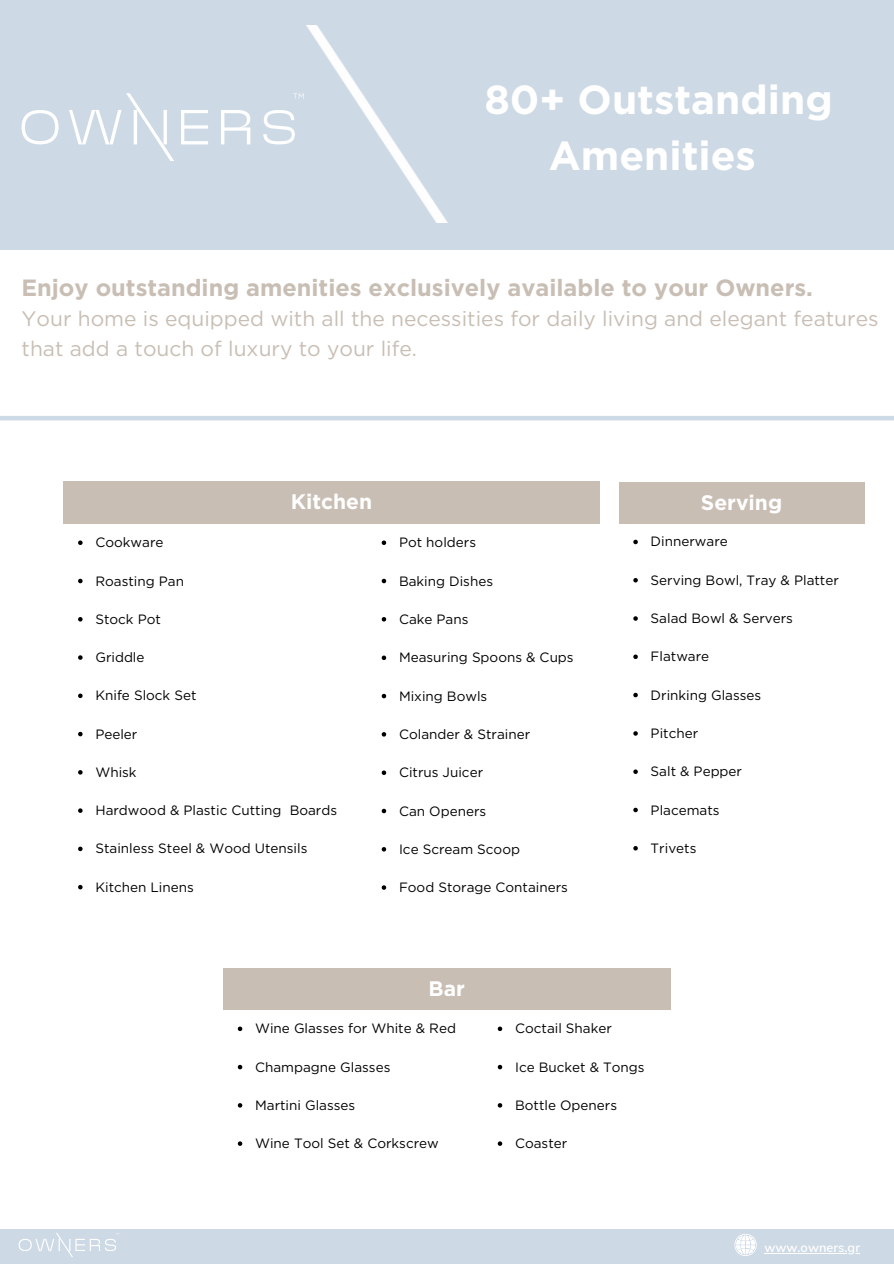
<style>
.page{position:relative;width:894px;height:1264px;background:#fff}
.page>*{position:absolute;margin:0;border:0;box-sizing:border-box;transform-origin:0 0}
.t1{font:700 40.5px/56.2px "Gotham";color:#fff;text-align:center}
.t2{font:700 23.55px "Gotham";color:#c8beb4}
.t3{font:21px/29.2px "Gotham";color:#c8beb4}
.t4{font:700 21px "Gotham";color:#fff}
.t5{font:13.5px "Gotham";color:#000}
.t6{font:600 13.05px "Nunito Sans";color:#fff}
</style>
<div class="page">
<div style="left:0;top:1229px;width:893px;height:34px;background:#cdd9e5"></div>
<svg style="left:734px;top:1234px;width:22px;height:21px"></svg>
<svg style="left:19px;top:1233px;width:100px;height:23px"></svg>
<hr style="left:0;top:416px;width:893px;height:4px;background:#cdd9e5">
<svg style="left:78px;top:540px;width:5px;height:5px"></svg>
<svg style="left:78px;top:578px;width:5px;height:5px"></svg>
<svg style="left:78px;top:617px;width:5px;height:4px"></svg>
<svg style="left:78px;top:655px;width:5px;height:4px"></svg>
<svg style="left:78px;top:693px;width:5px;height:5px"></svg>
<svg style="left:78px;top:731px;width:5px;height:5px"></svg>
<svg style="left:78px;top:770px;width:5px;height:4px"></svg>
<svg style="left:78px;top:808px;width:5px;height:4px"></svg>
<svg style="left:78px;top:846px;width:5px;height:5px"></svg>
<svg style="left:78px;top:884px;width:5px;height:5px"></svg>
<svg style="left:381px;top:540px;width:5px;height:5px"></svg>
<svg style="left:381px;top:578px;width:5px;height:5px"></svg>
<svg style="left:381px;top:617px;width:5px;height:4px"></svg>
<svg style="left:381px;top:655px;width:5px;height:5px"></svg>
<svg style="left:381px;top:693px;width:5px;height:5px"></svg>
<svg style="left:381px;top:732px;width:5px;height:4px"></svg>
<svg style="left:381px;top:770px;width:5px;height:5px"></svg>
<svg style="left:381px;top:808px;width:5px;height:5px"></svg>
<svg style="left:381px;top:847px;width:5px;height:4px"></svg>
<svg style="left:381px;top:885px;width:5px;height:4px"></svg>
<div style="left:63px;top:480px;width:536px;height:43px;background:#c8beb4"></div>
<svg style="left:633px;top:539px;width:4px;height:5px"></svg>
<svg style="left:633px;top:578px;width:4px;height:4px"></svg>
<svg style="left:633px;top:616px;width:4px;height:4px"></svg>
<svg style="left:633px;top:654px;width:4px;height:5px"></svg>
<svg style="left:633px;top:692px;width:4px;height:5px"></svg>
<svg style="left:633px;top:731px;width:4px;height:4px"></svg>
<svg style="left:633px;top:769px;width:4px;height:5px"></svg>
<svg style="left:633px;top:807px;width:4px;height:5px"></svg>
<svg style="left:633px;top:846px;width:4px;height:4px"></svg>
<div style="left:618px;top:482px;width:246px;height:41px;background:#c8beb4"></div>
<svg style="left:223px;top:1009px;width:447px;height:137px"></svg>
<div style="left:223px;top:967px;width:447px;height:42px;background:#c8beb4"></div>
<div style="left:0;top:0;width:893px;height:250px;background:#cdd9e5"></div>
<svg style="left:22px;top:110px;width:37px;height:34px"></svg>
<svg style="left:69px;top:93px;width:105px;height:68px"></svg>
<svg style="left:181px;top:110px;width:27px;height:34px"></svg>
<svg style="left:221px;top:110px;width:29px;height:34px"></svg>
<svg style="left:263px;top:110px;width:32px;height:34px"></svg>
<svg style="left:293px;top:93px;width:10px;height:6px"></svg>
<img style="left:307px;top:26px;width:140px;height:197px">
<hr style="left:764px;top:1253px;width:95px;height:1px;background:#fff">
<p class="t1" style="left:484px;top:71px;width:350px">80+ Οutstanding<br>Αmenities</p>
<p class="t2" style="left:22px;top:273px;width:792px">Enjoy outstanding amenities exclusively available to your Owners.</p>
<p class="t3" style="left:22px;top:304px;width:858px">Your home is equipped with all the necessities for daily living and elegant features that add a touch of luxury to your life.</p>
<p class="t4" style="left:291px;top:488px;width:83px">Kitchen</p>
<p class="t5" style="left:95px;top:534px;width:70px">Cookware</p>
<h1 class="t5" style="left:95px;top:572px;width:90px">Roasting Pan</h1>
<h3 class="t5" style="left:95px;top:611px;width:67px">Stock Pot</h3>
<h2 class="t5" style="left:95px;top:649px;width:51px">Griddle</h2>
<p class="t5" style="left:95px;top:687px;width:103px">Knife Slock Set</p>
<p class="t5" style="left:95px;top:725px;width:44px">Peeler</p>
<p class="t5" style="left:95px;top:764px;width:43px">Whisk</p>
<p class="t5" style="left:95px;top:802px;width:243px">Hardwood &amp; Plastic Cutting Boards</p>
<p class="t5" style="left:95px;top:840px;width:213px">Stainless Steel &amp; Wood Utensils</p>
<p class="t5" style="left:95px;top:878px;width:100px">Kitchen Linens</p>
<p class="t5" style="left:399px;top:534px;width:78px">Pot holders</p>
<p class="t5" style="left:399px;top:572px;width:95px">Baking Dishes</p>
<p class="t5" style="left:399px;top:611px;width:71px">Cake Pans</p>
<p class="t5" style="left:399px;top:649px;width:176px">Measuring Spoons &amp; Cups</p>
<p class="t5" style="left:399px;top:687px;width:90px">Mixing Bowls</p>
<p class="t5" style="left:399px;top:726px;width:133px">Colander &amp; Strainer</p>
<p class="t5" style="left:399px;top:764px;width:86px">Citrus Juicer</p>
<p class="t5" style="left:399px;top:802px;width:89px">Can Openers</p>
<p class="t5" style="left:399px;top:840px;width:122px">Ice Scream Scoop</p>
<p class="t5" style="left:399px;top:879px;width:170px">Food Storage Containers</p>
<p class="t4" style="left:428px;top:975px;width:38px">Bar</p>
<p class="t4" style="left:700px;top:490px;width:83px">Serving</p>
<p class="t5" style="left:650px;top:533px;width:79px">Dinnerware</p>
<p class="t5" style="left:650px;top:572px;width:190px">Serving Bowl, Tray &amp; Platter</p>
<p class="t5" style="left:650px;top:610px;width:144px">Salad Bowl &amp; Servers</p>
<h2 class="t5" style="left:650px;top:648px;width:60px">Flatware</h2>
<p class="t5" style="left:650px;top:686px;width:112px">Drinking Glasses</p>
<p class="t5" style="left:650px;top:725px;width:49px">Pitcher</p>
<p class="t5" style="left:650px;top:763px;width:93px">Salt &amp; Pepper</p>
<p class="t5" style="left:650px;top:801px;width:70px">Placemats</p>
<p class="t5" style="left:650px;top:839px;width:47px">Trivets</p>
<p class="t5" style="left:255px;top:1020px;width:202px">Wine Glasses for White &amp; Red</p>
<p class="t5" style="left:255px;top:1058px;width:137px">Champagne Glasses</p>
<p class="t5" style="left:255px;top:1096px;width:102px">Martini Glasses</p>
<h2 class="t5" style="left:255px;top:1135px;width:185px">Wine Tool Set &amp; Corkscrew</h2>
<p class="t5" style="left:515px;top:1020px;width:98px">Coctail Shaker</p>
<p class="t5" style="left:515px;top:1058px;width:131px">Ice Bucket &amp; Tongs</p>
<p class="t5" style="left:515px;top:1096px;width:103px">Bottle Openers</p>
<p class="t5" style="left:515px;top:1135px;width:54px">Coaster</p>
<p class="t6" style="left:764px;top:1238px;width:97px">www.owners.gr</p>
</div>
